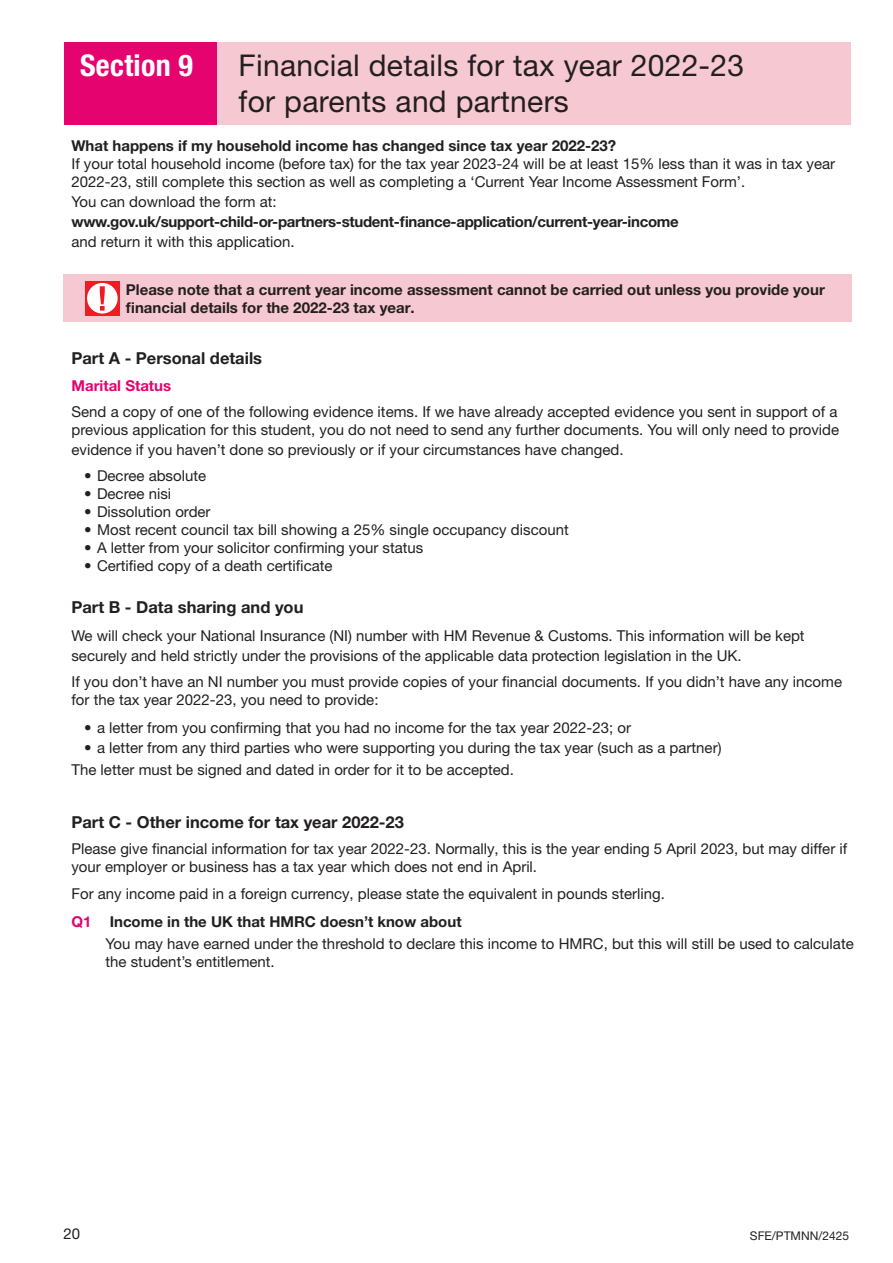
<style>
.page{position:relative;width:893px;height:1263px;background:#fff}
.page>*{position:absolute;margin:0;border:0;box-sizing:border-box;transform-origin:0 0}
.t1{font:30px/36px "Helvetica Neue LT Std";letter-spacing:.01em;color:#231f20}
.t2{font:700 condensed 30px "Helvetica Neue LT Std";letter-spacing:.01em;color:#fff}
.t3{font:700 16.5px "Helvetica Neue LT Std";color:#231f20}
.t4{font:15px/18px "Helvetica Neue LT Std";color:#231f20}
.t5{font:700 15px/18px "Helvetica Neue LT Std";color:#231f20}
.t6{font:700 15px/20.1px "Helvetica Neue LT Std";letter-spacing:-.02em;color:#231f20}
.t7{font:700 15px "Helvetica Neue LT Std";color:#e4036f}
.t8{font:12px "Helvetica Neue LT Std";color:#231f20}
.s1{font-weight:400}
.s2{color:#e4036f}
</style>
<div class="page">
<div style="left:64px;top:43px;width:153px;height:82px;background:#e4036f"></div>
<div style="left:217px;top:43px;width:634px;height:82px;background:#f6c8d1"></div>
<div style="left:64px;top:274px;width:788px;height:48px;background:#f6c8d1"></div>
<div style="left:85px;top:281px;width:34px;height:34px;background:#ee1d23"></div>
<div style="left:87px;top:283px;width:31px;height:31px;background:#fff;border-radius:50%"></div>
<svg style="left:100px;top:286px;width:5px;height:25px"></svg>
<h2 class="t2" style="left:80px;top:47px;width:114px">Section 9</h2>
<h2 class="t1" style="left:239px;top:47px;width:507px">Financial details for tax year 2022-23 for parents and partners</h2>
<p class="t5" style="left:71px;top:136px;width:546px">What happens if my household income has changed since tax year 2022-23?</p>
<p class="t4" style="left:71px;top:154px;width:765px">If your total household income (before tax) for the tax year 2023-24 will be at least 15% less than it was in tax year<br>2022-23, still complete this section as well as completing a ‘Current Year Income Assessment Form’.</p>
<p class="t4" style="left:71px;top:193px;width:207px">You can download the form at:</p>
<p class="t6" style="left:71px;top:212px;width:609px">www.gov.uk/support-child-or-partners-student-finance-application/current-year-income <span class="s1">and return it with this application.</span></p>
<p class="t5" style="left:126px;top:280px;width:700px">Please note that a current year income assessment cannot be carried out unless you provide your financial details for the 2022-23 tax year.</p>
<h3 class="t3" style="left:71px;top:348px;width:192px">Part A - Personal details</h3>
<h4 class="t7" style="left:71px;top:376px;width:101px">Marital Status</h4>
<p class="t4" style="left:71px;top:402px;width:769px">Send a copy of one of the following evidence items. If we have already accepted evidence you sent in support of a previous application for this student, you do not need to send any further documents. You will only need to provide</p>
<p class="t4" style="left:71px;top:440px;width:554px">evidence if you haven’t done so previously or if your circumstances have changed.</p>
<p class="t4" style="left:84px;top:466px;width:123px">• Decree absolute</p>
<p class="t4" style="left:84px;top:484px;width:88px">• Decree nisi</p>
<p class="t4" style="left:84px;top:502px;width:128px">• Dissolution order</p>
<p class="t4" style="left:84px;top:520px;width:486px">• Most recent council tax bill showing a 25% single occupancy discount</p>
<p class="t4" style="left:84px;top:538px;width:341px">• A letter from your solicitor confirming your status</p>
<p class="t4" style="left:84px;top:556px;width:250px">• Certified copy of a death certificate</p>
<h3 class="t3" style="left:71px;top:597px;width:233px">Part B - Data sharing and you</h3>
<p class="t4" style="left:71px;top:626px;width:735px;line-height:19.5px">We will check your National Insurance (NI) number with HM Revenue &amp; Customs. This information will be kept securely and held strictly under the provisions of the applicable data protection legislation in the UK.</p>
<p class="t4" style="left:71px;top:672px;width:772px">If you don’t have an NI number you must provide copies of your financial documents. If you didn’t have any income for the tax year 2022-23, you need to provide:</p>
<p class="t4" style="left:84px;top:718px;width:548px">• a letter from you confirming that you had no income for the tax year 2022-23; or</p>
<p class="t4" style="left:84px;top:738px;width:639px">• a letter from any third parties who were supporting you during the tax year (such as a partner)</p>
<p class="t4" style="left:71px;top:760px;width:444px">The letter must be signed and dated in order for it to be accepted.</p>
<h3 class="t3" style="left:71px;top:812px;width:334px">Part C - Other income for tax year 2022-23</h3>
<p class="t4" style="left:71px;top:840px;width:777px">Please give financial information for tax year 2022-23. Normally, this is the year ending 5 April 2023, but may differ if your employer or business has a tax year which does not end in April.</p>
<p class="t4" style="left:71px;top:884px;width:595px">For any income paid in a foreign currency, please state the equivalent in pounds sterling.</p>
<p class="t5" style="left:71px;top:912px;width:392px"><span class="s2">Q1</span> Income in the UK that HMRC doesn’t know about</p>
<p class="t4" style="left:106px;top:934px;width:750px">You may have earned under the threshold to declare this income to HMRC, but this will still be used to calculate the student’s entitlement.</p>
<p class="t4" style="left:63px;top:1224px;width:18px">20</p>
<p class="t8" style="left:750px;top:1229px;width:101px">SFE/PTMNN/2425</p>
</div>
